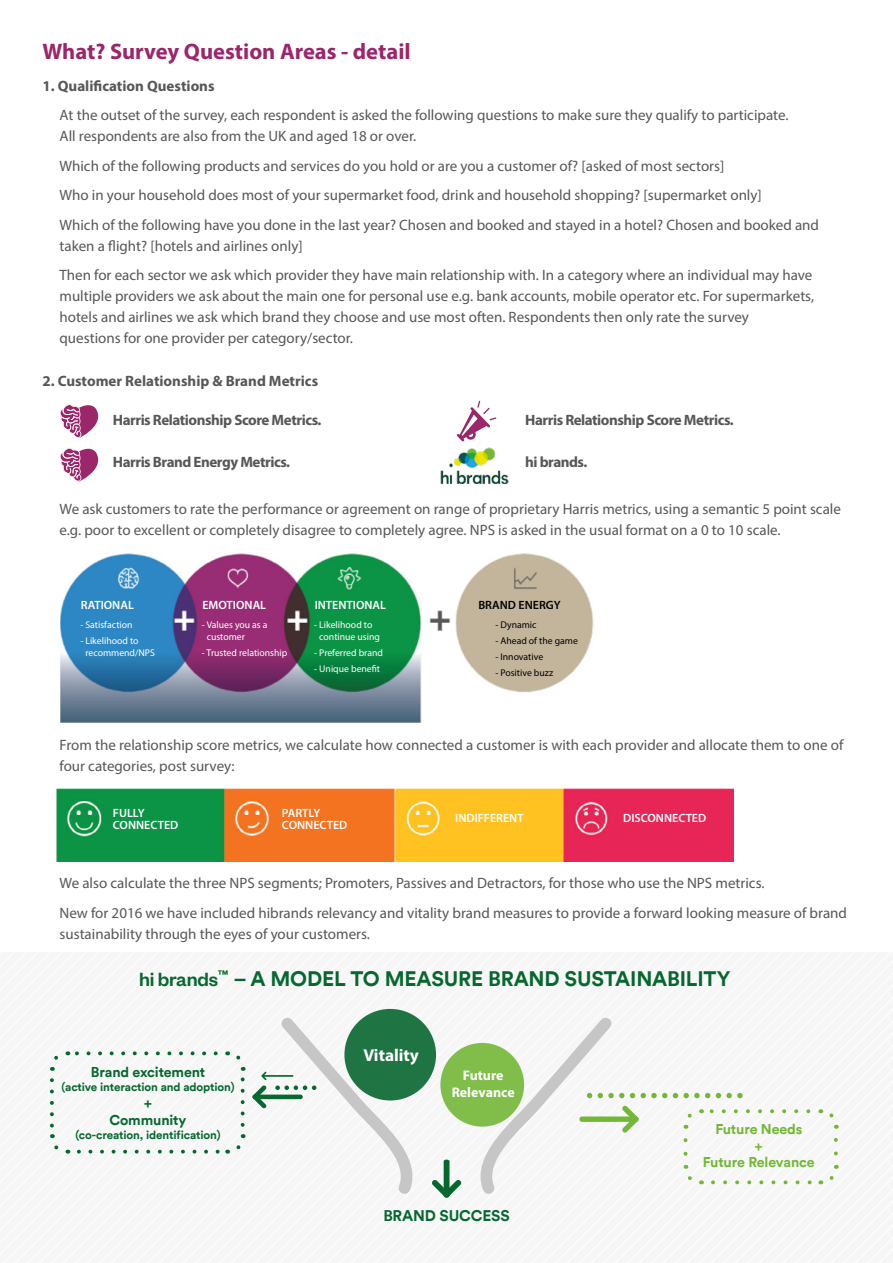
<style>
.page{position:relative;width:893px;height:1263px;background:#fff}
.page>*{position:absolute;margin:0;border:0;box-sizing:border-box;transform-origin:0 0}
.t1{font:700 22.5px "Myriad Pro";color:#9b266a}
.t2{font:700 21px "Circular";letter-spacing:-.01em;color:#06672f}
.t3{font:700 17.25px "Myriad Pro";color:#fff}
.t4{font:700 15.45px "Circular";letter-spacing:-.01em;color:#06672f}
.t5{font:15px/21px "Myriad Pro";color:#575756}
.t6{font:700 15px "Myriad Pro";letter-spacing:-.03em;color:#575756}
.t7{font:700 15px "Myriad Pro";color:#575756}
.t8{font:700 14.25px/16.8px "Circular";letter-spacing:-.01em;color:#73b736;text-align:center}
.t9{font:700 14.25px/16.8px "Circular";letter-spacing:-.01em;color:#06672f;text-align:center}
.t10{font:700 13.95px/16.6px "Myriad Pro";color:#fff;text-align:center}
.t11{font:600 12px/12px "Myriad Pro";color:#fff}
.t12{font:600 12px "Myriad Pro";color:#000}
.t13{font:700 11.7px "Circular";letter-spacing:-.01em;color:#06672f}
.t14{font:9.75px/12px "Myriad Pro";color:#fff}
.t15{font:9.75px "Myriad Pro";color:#000}
.s1{font-family:"Founders Grotesk";font-weight:500}
</style>
<div class="page">
<img style="left:61px;top:553px;width:533px;height:169px">
<svg style="left:60px;top:404px;width:39px;height:34px"></svg>
<svg style="left:60px;top:448px;width:39px;height:34px"></svg>
<svg style="left:457px;top:401px;width:39px;height:41px"></svg>
<img style="left:56px;top:789px;width:678px;height:72px">
<img style="left:440px;top:448px;width:69px;height:35px">
<svg style="left:432px;top:1159px;width:29px;height:39px"></svg>
<div style="left:344px;top:1009px;width:92px;height:91px;background:#1e7543;border-radius:50%"></div>
<div style="left:440px;top:1043px;width:84px;height:83px;background:#80bd49;border-radius:50%"></div>
<svg style="left:79px;top:1150px;width:141px;height:3px"></svg>
<svg style="left:50px;top:1080px;width:18px;height:74px"></svg>
<svg style="left:227px;top:1008px;width:190px;height:186px"></svg>
<svg style="left:50px;top:1051px;width:166px;height:20px"></svg>
<svg style="left:820px;top:1165px;width:19px;height:19px"></svg>
<svg style="left:820px;top:1109px;width:18px;height:44px"></svg>
<svg style="left:476px;top:1017px;width:336px;height:177px"></svg>
<h1 class="t1" style="left:43px;top:37px;width:370px">What? Survey Question Areas - detail</h1>
<p class="t7" style="left:43px;top:76px;width:174px">1. Qualification Questions</p>
<p class="t5" style="left:60px;top:104px;width:730px">At the outset of the survey, each respondent is asked the following questions to make sure they qualify to participate.<br>All respondents are also from the UK and aged 18 or over.</p>
<p class="t5" style="left:60px;top:151px;width:761px;line-height:29.5px">Which of the following products and services do you hold or are you a customer of? [asked of most sectors]<br>Who in your household does most of your supermarket food, drink and household shopping? [supermarket only]<br>Which of the following have you done in the last year? Chosen and booked and stayed in a hotel? Chosen and booked and</p>
<p class="t5" style="left:60px;top:231px;width:754px;line-height:29.5px">taken a flight? [hotels and airlines only]<br>Then for each sector we ask which provider they have main relationship with. In a category where an individual may have</p>
<p class="t5" style="left:60px;top:285px;width:756px">multiple providers we ask about the main one for personal use e.g. bank accounts, mobile operator etc. For supermarkets, hotels and airlines we ask which brand they choose and use most often. Respondents then only rate the survey<br>questions for one provider per category/sector.</p>
<p class="t7" style="left:43px;top:371px;width:277px">2. Customer Relationship &amp; Brand Metrics</p>
<p class="t6" style="left:113px;top:410px;width:210px">Harris Relationship Score Metrics.</p>
<p class="t6" style="left:113px;top:452px;width:179px">Harris Brand Energy Metrics.</p>
<p class="t6" style="left:525px;top:410px;width:210px">Harris Relationship Score Metrics.</p>
<p class="t6" style="left:525px;top:452px;width:64px">hi brands.</p>
<p class="t5" style="left:60px;top:498px;width:783px">We ask customers to rate the performance or agreement on range of proprietary Harris metrics, using a semantic 5 point scale e.g. poor to excellent or completely disagree to completely agree. NPS is asked in the usual format on a 0 to 10 scale.</p>
<p class="t11" style="left:81px;top:598px;width:55px">RATIONAL</p>
<p class="t14" style="left:80px;top:618px;width:54px">- Satisfaction</p>
<p class="t14" style="left:85px;top:634px;width:71px;text-indent:-5px">- Likelihood to recommend/NPS</p>
<p class="t11" style="left:202px;top:598px;width:65px">EMOTIONAL</p>
<p class="t11" style="left:315px;top:598px;width:73px">INTENTIONAL</p>
<p class="t12" style="left:478px;top:597px;width:84px">BRAND ENERGY</p>
<p class="t14" style="left:207px;top:618px;width:62px;text-indent:-5px">- Values you as a customer</p>
<p class="t14" style="left:202px;top:646px;width:87px">- Trusted relationship</p>
<p class="t14" style="left:319px;top:618px;width:62px;text-indent:-5px">- Likelihood to continue using</p>
<p class="t14" style="left:314px;top:646px;width:70px">- Preferred brand</p>
<p class="t14" style="left:314px;top:663px;width:67px">- Unique benefit</p>
<p class="t15" style="left:495px;top:618px;width:43px">- Dynamic</p>
<p class="t15" style="left:495px;top:635px;width:84px">- Ahead of the game</p>
<p class="t15" style="left:495px;top:651px;width:49px">- Innovative</p>
<p class="t15" style="left:495px;top:667px;width:59px">- Positive buzz</p>
<p class="t5" style="left:60px;top:734px;width:785px">From the relationship score metrics, we calculate how connected a customer is with each provider and allocate them to one of four categories, post survey:</p>
<p class="t11" style="left:113px;top:806px;width:67px">FULLY<br>CONNECTED</p>
<p class="t11" style="left:282px;top:806px;width:67px">PARTLY<br>CONNECTED</p>
<p class="t11" style="left:455px;top:812px;width:70px">INDIFFERENT</p>
<p class="t11" style="left:623px;top:812px;width:85px">DISCONNECTED</p>
<p class="t5" style="left:60px;top:868px;width:789px;line-height:29.5px">We also calculate the three NPS segments; Promoters, Passives and Detractors, for those who use the NPS metrics.<br>New for 2016 we have included hibrands relevancy and vitality brand measures to provide a forward looking measure of brand</p>
<p class="t5" style="left:60px;top:923px;width:312px">sustainability through the eyes of your customers.</p>
<h2 class="t2" style="left:139px;top:965px;width:593px"><span class="s1">hi brands</span><sup>™</sup> – A MODEL TO MEASURE BRAND SUSTAINABILITY</h2>
<p class="t3" style="left:363px;top:1044px;width:57px">Vitality</p>
<p class="t9" style="left:91px;top:1063px;width:116px">Brand excitement</p>
<p class="t13" style="left:61px;top:1079px;width:175px">(active interaction and adoption)</p>
<p class="t9" style="left:110px;top:1094px;width:79px">+<br>Community</p>
<p class="t13" style="left:75px;top:1127px;width:147px">(co-creation, identification)</p>
<p class="t8" style="left:703px;top:1120px;width:113px">Future Needs<br>+<br>Future Relevance</p>
<p class="t10" style="left:452px;top:1067px;width:64px">Future<br>Relevance</p>
<p class="t4" style="left:383px;top:1206px;width:128px">BRAND SUCCESS</p>
</div>
